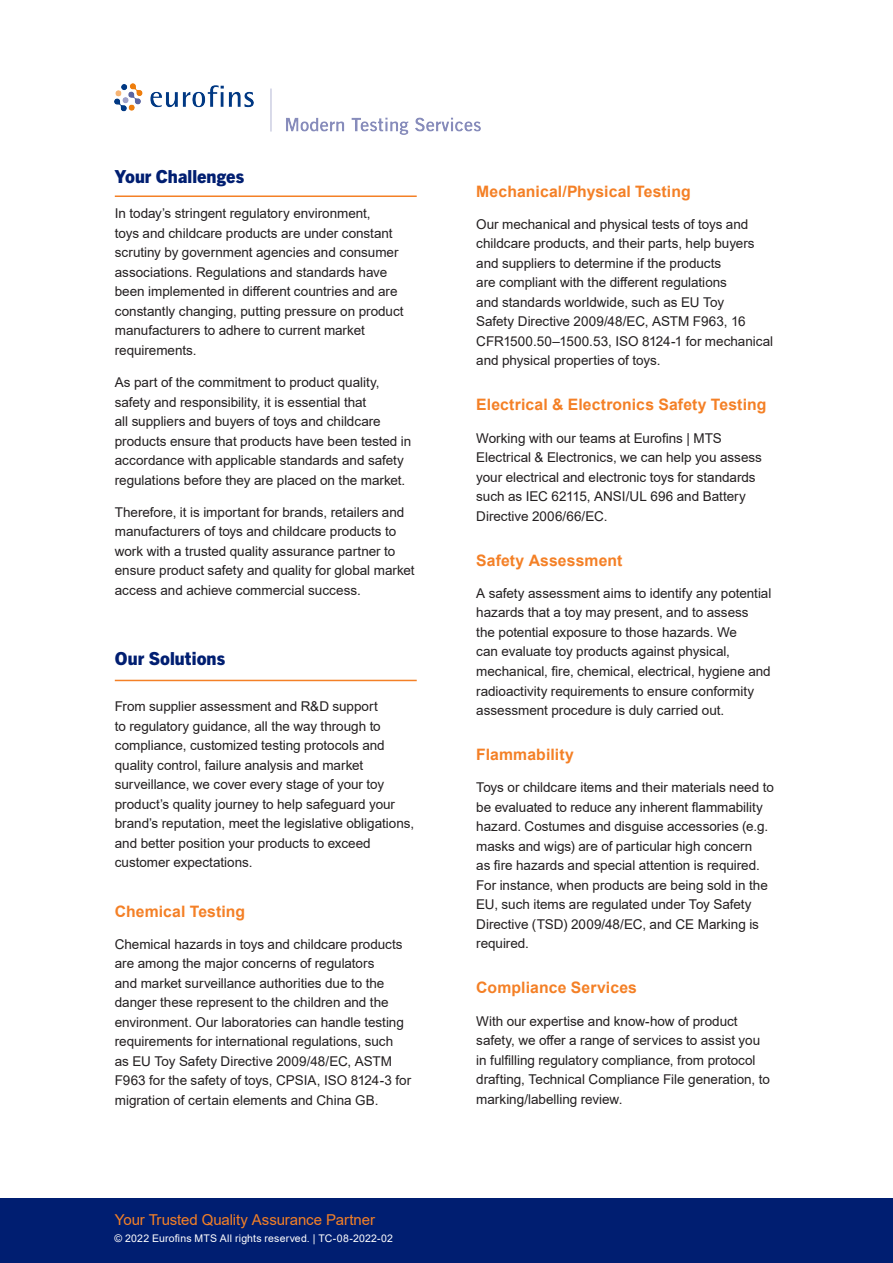
<style>
.page{position:relative;width:893px;height:1263px;background:#fff}
.page>*{position:absolute;margin:0;border:0;box-sizing:border-box;transform-origin:0 0}
.t1{font:800 18px "Trade Gothic Next LT Pro";letter-spacing:.005em;color:#001e71}
.t2{font:700 15.75px "Arial";letter-spacing:.005em;color:#f48026}
.t3{font:15px "Arial";letter-spacing:-.01em;color:#f48026}
.t4{font:13.5px/19.5px "Arial";letter-spacing:-.005em;color:#231f20}
.t5{font:10.5px "Arial";letter-spacing:.02em;color:#fff}
</style>
<div class="page">
<hr style="left:115px;top:680px;width:302px;height:1px;background:#f48026">
<hr style="left:115px;top:195px;width:302px;height:2px;background:#f48026">
<div style="left:0;top:1198px;width:893px;height:65px;background:#001e71"></div>
<img style="left:115px;top:84px;width:365px;height:51px">
<p class="t1" style="left:115px;top:164px;width:131px">Your Challenges</p>
<p class="t4" style="left:115px;top:204px;width:290px">In today’s stringent regulatory environment,<br>toys and childcare products are under constant scrutiny by government agencies and consumer associations. Regulations and standards have been implemented in different countries and are constantly changing, putting pressure on product manufacturers to adhere to current market requirements.</p>
<p class="t4" style="left:115px;top:373px;width:298px">As part of the commitment to product quality, safety and responsibility, it is essential that<br>all suppliers and buyers of toys and childcare products ensure that products have been tested in accordance with applicable standards and safety regulations before they are placed on the market.</p>
<p class="t4" style="left:115px;top:502px;width:301px">Therefore, it is important for brands, retailers and manufacturers of toys and childcare products to work with a trusted quality assurance partner to ensure product safety and quality for global market access and achieve commercial success.</p>
<p class="t1" style="left:115px;top:646px;width:112px">Our Solutions</p>
<p class="t4" style="left:115px;top:696px;width:301px">From supplier assessment and R&amp;D support<br>to regulatory guidance, all the way through to compliance, customized testing protocols and quality control, failure analysis and market surveillance, we cover every stage of your toy product’s quality journey to help safeguard your brand’s reputation, meet the legislative obligations, and better position your products to exceed customer expectations.</p>
<p class="t2" style="left:115px;top:900px;width:132px">Chemical Testing</p>
<p class="t4" style="left:115px;top:934px;width:298px">Chemical hazards in toys and childcare products are among the major concerns of regulators<br>and market surveillance authorities due to the danger these represent to the children and the environment. Our laboratories can handle testing requirements for international regulations, such<br>as EU Toy Safety Directive 2009/48/EC, ASTM F963 for the safety of toys, CPSIA, ISO 8124-3 for migration of certain elements and China GB.</p>
<p class="t3" style="left:115px;top:1209px;width:262px">Your Trusted Quality Assurance Partner</p>
<p class="t5" style="left:115px;top:1230px;width:280px">© 2022 Eurofins MTS All rights reserved. | TC-08-2022-02</p>
<p class="t2" style="left:476px;top:180px;width:216px">Mechanical/Physical Testing</p>
<p class="t4" style="left:476px;top:214px;width:298px">Our mechanical and physical tests of toys and childcare products, and their parts, help buyers and suppliers to determine if the products<br>are compliant with the different regulations<br>and standards worldwide, such as EU Toy<br>Safety Directive 2009/48/EC, ASTM F963, 16<br>CFR1500.50–1500.53, ISO 8124-1 for mechanical and physical properties of toys.</p>
<p class="t2" style="left:476px;top:394px;width:292px">Electrical &amp; Electronics Safety Testing</p>
<p class="t4" style="left:476px;top:428px;width:287px">Working with our teams at Eurofins | MTS Electrical &amp; Electronics, we can help you assess your electrical and electronic toys for standards such as IEC 62115, ANSI/UL 696 and Battery Directive 2006/66/EC.</p>
<p class="t2" style="left:476px;top:549px;width:148px">Safety Assessment</p>
<p class="t4" style="left:476px;top:583px;width:297px">A safety assessment aims to identify any potential hazards that a toy may present, and to assess<br>the potential exposure to those hazards. We<br>can evaluate toy products against physical, mechanical, fire, chemical, electrical, hygiene and radioactivity requirements to ensure conformity assessment procedure is duly carried out.</p>
<p class="t2" style="left:476px;top:743px;width:99px">Flammability</p>
<p class="t4" style="left:476px;top:778px;width:299px">Toys or childcare items and their materials need to be evaluated to reduce any inherent flammability hazard. Costumes and disguise accessories (e.g. masks and wigs) are of particular high concern<br>as fire hazards and special attention is required.<br>For instance, when products are being sold in the EU, such items are regulated under Toy Safety Directive (TSD) 2009/48/EC, and CE Marking is required.</p>
<p class="t2" style="left:476px;top:977px;width:162px">Compliance Services</p>
<p class="t4" style="left:476px;top:1011px;width:295px">With our expertise and know-how of product safety, we offer a range of services to assist you in fulfilling regulatory compliance, from protocol drafting, Technical Compliance File generation, to marking/labelling review.</p>
</div>
